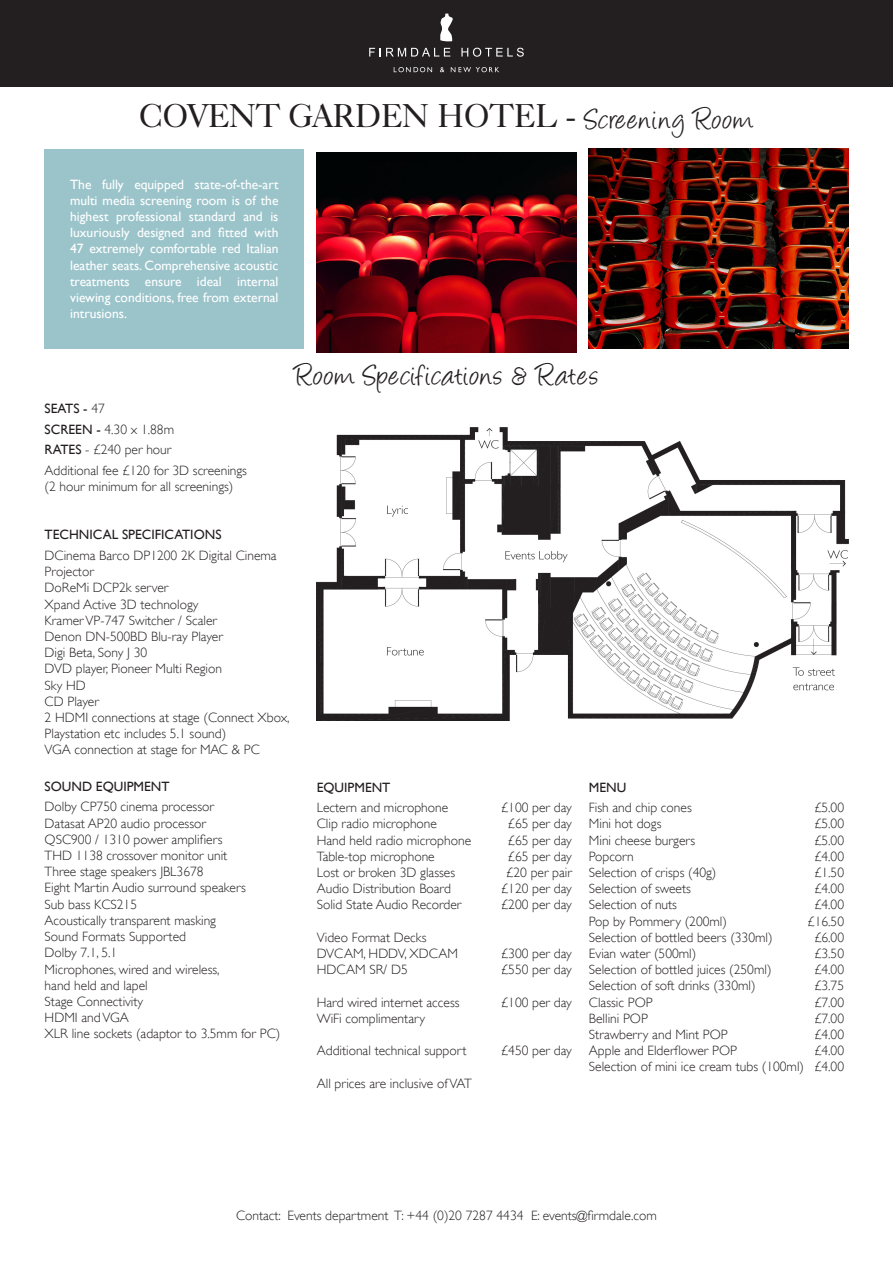
<style>
.page{position:relative;width:893px;height:1263px;background:#fff}
.page>*{position:absolute;margin:0;border:0;box-sizing:border-box;transform-origin:0 0}
.t1{font:33px "Caslon 540 BT";color:#231f20}
.t2{font:33px "Angelina";letter-spacing:.03em;color:#231f20}
.t3{font:300 13.5px/16.2px "Gill Sans";color:#231f20}
.t4{font:13.5px/16.2px "Gill Sans";color:#fff;text-align:justify}
.t5{font:13.5px "Gill Sans";color:#231f20}
.s1{font-family:"Angelina"}
.s2{font-weight:300}
.s3{font-weight:400}
</style>
<div class="page">
<div style="left:0;top:0;width:893px;height:86px;background:#231f20"></div>
<div style="left:45px;top:149px;width:259px;height:200px;background:#9bc4ca"></div>
<img style="left:317px;top:152px;width:259px;height:200px">
<img style="left:317px;top:428px;width:531px;height:292px">
<img style="left:589px;top:149px;width:259px;height:200px">
<svg style="left:369px;top:48px;width:81px;height:9px"></svg>
<svg style="left:461px;top:48px;width:63px;height:9px"></svg>
<svg style="left:394px;top:67px;width:38px;height:5px"></svg>
<svg style="left:440px;top:67px;width:4px;height:5px"></svg>
<svg style="left:451px;top:67px;width:48px;height:5px"></svg>
<svg style="left:440px;top:14px;width:13px;height:28px"></svg>
<p class="t1" style="left:139px;top:95px;width:616px">COVENT GARDEN HOTEL - <span class="s1">Screening Room</span></p>
<p class="t4" style="left:70px;top:176px;width:210px">The fully equipped state-of-the-art multi media screening room is of the highest professional standard and is luxuriously designed and fitted with 47 extremely comfortable red Italian leather seats. Comprehensive acoustic treatments ensure ideal internal viewing conditions, free from external intrusions.</p>
<p class="t2" style="left:295px;top:361px;width:305px">Room Specifications &amp; Rates</p>
<p class="t5" style="left:45px;top:401px;width:62px">SEATS - <span class="s2">47</span></p>
<p class="t3" style="left:45px;top:421px;width:131px"><span class="s3">SCREEN -</span> 4.30 x 1.88m</p>
<p class="t3" style="left:45px;top:442px;width:128px"><span class="s3">RATES</span> - £240 per hour</p>
<p class="t3" style="left:45px;top:462px;width:204px">Additional fee £120 for 3D screenings</p>
<p class="t3" style="left:45px;top:478px;width:190px">(2 hour minimum for all screenings)</p>
<p class="t5" style="left:45px;top:527px;width:178px">TECHNICAL SPECIFICATIONS</p>
<p class="t3" style="left:45px;top:547px;width:233px">DCinema Barco DP1200 2K Digital Cinema<br>Projector</p>
<p class="t3" style="left:45px;top:580px;width:125px">DoReMi DCP2k server</p>
<p class="t3" style="left:45px;top:596px;width:155px">Xpand Active 3D technology</p>
<p class="t3" style="left:45px;top:612px;width:174px">Kramer VP-747 Switcher / Scaler</p>
<p class="t3" style="left:45px;top:628px;width:180px">Denon DN-500BD Blu-ray Player</p>
<p class="t3" style="left:45px;top:644px;width:104px">Digi Beta, Sony J 30</p>
<p class="t3" style="left:45px;top:661px;width:179px">DVD player, Pioneer Multi Region</p>
<p class="t3" style="left:45px;top:677px;width:43px">Sky HD</p>
<p class="t3" style="left:45px;top:693px;width:56px">CD Player</p>
<p class="t3" style="left:45px;top:709px;width:247px">2 HDMI connections at stage (Connect Xbox,</p>
<p class="t3" style="left:45px;top:725px;width:183px">Playstation etc includes 5.1 sound)</p>
<p class="t3" style="left:45px;top:742px;width:217px">VGA connection at stage for MAC &amp; PC</p>
<p class="t5" style="left:45px;top:778px;width:126px">SOUND EQUIPMENT</p>
<p class="t3" style="left:45px;top:799px;width:171px">Dolby CP750 cinema processor</p>
<p class="t3" style="left:45px;top:815px;width:163px">Datasat AP20 audio processor</p>
<p class="t3" style="left:45px;top:831px;width:179px">QSC900 / 1310 power amplifiers</p>
<p class="t3" style="left:45px;top:847px;width:184px">THD 1138 crossover monitor unit</p>
<p class="t3" style="left:45px;top:864px;width:160px">Three stage speakers JBL3678</p>
<p class="t3" style="left:45px;top:880px;width:203px">Eight Martin Audio surround speakers</p>
<p class="t3" style="left:45px;top:896px;width:94px">Sub bass KCS215</p>
<p class="t3" style="left:45px;top:912px;width:173px">Acoustically transparent masking</p>
<p class="t3" style="left:45px;top:928px;width:143px">Sound Formats Supported</p>
<p class="t3" style="left:45px;top:945px;width:74px">Dolby 7.1, 5.1</p>
<p class="t3" style="left:45px;top:961px;width:176px">Microphones, wired and wireless, hand held and lapel</p>
<p class="t3" style="left:45px;top:993px;width:100px">Stage Connectivity</p>
<p class="t3" style="left:45px;top:1009px;width:86px">HDMI and VGA</p>
<p class="t3" style="left:45px;top:1026px;width:237px">XLR line sockets (adaptor to 3.5mm for PC)</p>
<p class="t5" style="left:317px;top:779px;width:75px">EQUIPMENT</p>
<p class="t3" style="left:317px;top:800px;width:133px">Lectern and microphone</p>
<p class="t3" style="left:501px;top:800px;width:73px">£100 per day</p>
<p class="t3" style="left:317px;top:816px;width:122px">Clip radio microphone</p>
<p class="t3" style="left:508px;top:816px;width:66px">£65 per day</p>
<p class="t3" style="left:317px;top:832px;width:156px">Hand held radio microphone</p>
<p class="t3" style="left:508px;top:832px;width:66px">£65 per day</p>
<p class="t3" style="left:317px;top:848px;width:119px">Table-top microphone</p>
<p class="t3" style="left:508px;top:848px;width:66px">£65 per day</p>
<p class="t3" style="left:317px;top:864px;width:140px">Lost or broken 3D glasses</p>
<p class="t3" style="left:506px;top:864px;width:67px">£20 per pair</p>
<p class="t3" style="left:317px;top:881px;width:136px">Audio Distribution Board</p>
<p class="t3" style="left:501px;top:881px;width:73px">£120 per day</p>
<p class="t3" style="left:317px;top:897px;width:146px">Solid State Audio Recorder</p>
<p class="t3" style="left:501px;top:897px;width:73px">£200 per day</p>
<p class="t3" style="left:317px;top:929px;width:111px">Video Format Decks</p>
<p class="t3" style="left:317px;top:945px;width:143px">DVCAM, HDDV, XDCAM</p>
<p class="t3" style="left:501px;top:945px;width:73px">£300 per day</p>
<p class="t3" style="left:317px;top:962px;width:93px">HDCAM SR/ D5</p>
<p class="t3" style="left:501px;top:962px;width:73px">£550 per day</p>
<p class="t3" style="left:317px;top:994px;width:144px">Hard wired internet access</p>
<p class="t3" style="left:501px;top:994px;width:73px">£100 per day</p>
<p class="t3" style="left:317px;top:1010px;width:110px">WiFi complimentary</p>
<p class="t3" style="left:317px;top:1043px;width:151px">Additional technical support</p>
<p class="t3" style="left:501px;top:1043px;width:73px">£450 per day</p>
<p class="t3" style="left:317px;top:1075px;width:157px">All prices are inclusive of VAT</p>
<p class="t5" style="left:589px;top:779px;width:39px">MENU</p>
<p class="t3" style="left:589px;top:800px;width:104px">Fish and chip cones</p>
<p class="t3" style="left:814px;top:800px;width:32px">£5.00</p>
<p class="t3" style="left:589px;top:816px;width:74px">Mini hot dogs</p>
<p class="t3" style="left:814px;top:816px;width:32px">£5.00</p>
<p class="t3" style="left:589px;top:832px;width:108px">Mini cheese burgers</p>
<p class="t3" style="left:814px;top:832px;width:32px">£5.00</p>
<p class="t3" style="left:589px;top:848px;width:46px">Popcorn</p>
<p class="t3" style="left:814px;top:848px;width:32px">£4.00</p>
<p class="t3" style="left:589px;top:864px;width:129px">Selection of crisps (40g)</p>
<p class="t3" style="left:814px;top:864px;width:32px">£1.50</p>
<p class="t3" style="left:589px;top:881px;width:103px">Selection of sweets</p>
<p class="t3" style="left:814px;top:881px;width:32px">£4.00</p>
<p class="t3" style="left:589px;top:897px;width:90px">Selection of nuts</p>
<p class="t3" style="left:814px;top:897px;width:32px">£4.00</p>
<p class="t3" style="left:589px;top:913px;width:140px">Pop by Pommery (200ml)</p>
<p class="t3" style="left:807px;top:913px;width:38px">£16.50</p>
<p class="t3" style="left:589px;top:929px;width:185px">Selection of bottled beers (330ml)</p>
<p class="t3" style="left:814px;top:929px;width:32px">£6.00</p>
<p class="t3" style="left:589px;top:945px;width:109px">Evian water (500ml)</p>
<p class="t3" style="left:814px;top:945px;width:32px">£3.50</p>
<p class="t3" style="left:589px;top:962px;width:184px">Selection of bottled juices (250ml)</p>
<p class="t3" style="left:814px;top:962px;width:32px">£4.00</p>
<p class="t3" style="left:589px;top:978px;width:168px">Selection of soft drinks (330ml)</p>
<p class="t3" style="left:814px;top:978px;width:32px">£3.75</p>
<p class="t3" style="left:589px;top:994px;width:65px">Classic POP</p>
<p class="t3" style="left:814px;top:994px;width:32px">£7.00</p>
<p class="t3" style="left:589px;top:1010px;width:61px">Bellini POP</p>
<p class="t3" style="left:814px;top:1010px;width:32px">£7.00</p>
<p class="t3" style="left:589px;top:1026px;width:140px">Strawberry and Mint POP</p>
<p class="t3" style="left:814px;top:1026px;width:32px">£4.00</p>
<p class="t3" style="left:589px;top:1043px;width:150px">Apple and Elderflower POP</p>
<p class="t3" style="left:814px;top:1043px;width:32px">£4.00</p>
<p class="t3" style="left:589px;top:1059px;width:257px">Selection of mini ice cream tubs (100ml) £4.00</p>
<p class="t3" style="left:236px;top:1208px;width:422px">Contact: Events department T: +44 (0)20 7287 4434 E: events@firmdale.com</p>
</div>
